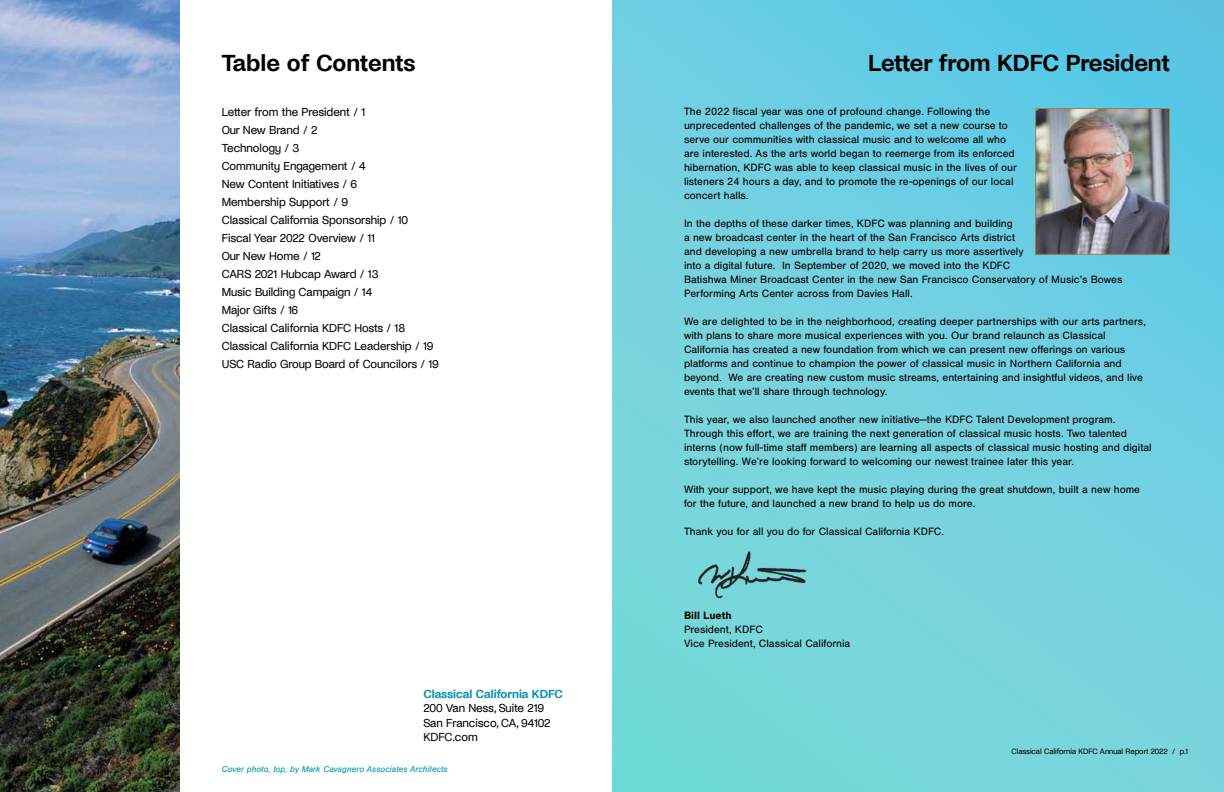
<style>
.page{position:relative;width:1224px;height:792px;background:#fff}
.page>*{position:absolute;margin:0;border:0;box-sizing:border-box;transform-origin:0 0}
.t1{font:600 24px "Noi Grotesk";letter-spacing:-.01em;color:#000}
.t2{font:12px/18px "Noi Grotesk";color:#000}
.t3{font:600 12px "Noi Grotesk";color:#0091b3}
.t4{font:11px/14px "Nimbus San";color:#000}
.t5{font:700 11px "Nimbus San";color:#000}
.t6{font:italic 9px "Nimbus San";color:#0099a8}
.t7{font:8px "Noi Grotesk";color:#000}
</style>
<div class="page">
<svg style="left:612px;top:0;width:612px;height:792px;background:#71d1df"></svg>
<img style="left:0;top:0;width:180px;height:792px">
<img style="left:695px;top:547px;width:113px;height:54px">
<img style="left:1037px;top:110px;width:131px;height:143px">
<div style="left:1035px;top:108px;width:135px;height:147px;border:1px solid #a08059"></div>
<h1 class="t1" style="left:222px;top:49px;width:195px">Table of Contents</h1>
<h1 class="t1" style="left:868px;top:49px;width:303px">Letter from KDFC President</h1>
<p class="t2" style="left:222px;top:104px;width:219px">Letter from the President / 1<br>Our New Brand / 2<br>Technology / 3<br>Community Engagement / 4<br>New Content Initiatives / 6<br>Membership Support / 9<br>Classical California Sponsorship / 10<br>Fiscal Year 2022 Overview / 11<br>Our New Home / 12<br>CARS 2021 Hubcap Award / 13<br>Music Building Campaign / 14<br>Major Gifts / 16<br>Classical California KDFC Hosts / 18<br>Classical California KDFC Leadership / 19<br>USC Radio Group Board of Councilors / 19</p>
<p class="t4" style="left:684px;top:105px;width:335px">The 2022 fiscal year was one of profound change. Following the unprecedented challenges of the pandemic, we set a new course to serve our communities with classical music and to welcome all who are interested. As the arts world began to reemerge from its enforced hibernation, KDFC was able to keep classical music in the lives of our listeners 24 hours a day, and to promote the re-openings of our local concert halls.</p>
<p class="t4" style="left:684px;top:217px;width:440px">In the depths of these darker times, KDFC was planning and building<br>a new broadcast center in the heart of the San Francisco Arts district<br>and developing a new umbrella brand to help carry us more assertively<br>into a digital future. In September of 2020, we moved into the KDFC<br>Batishwa Miner Broadcast Center in the new San Francisco Conservatory of Music’s Bowes Performing Arts Center across from Davies Hall.</p>
<p class="t4" style="left:684px;top:315px;width:463px">We are delighted to be in the neighborhood, creating deeper partnerships with our arts partners, with plans to share more musical experiences with you. Our brand relaunch as Classical California has created a new foundation from which we can present new offerings on various platforms and continue to champion the power of classical music in Northern California and beyond. We are creating new custom music streams, entertaining and insightful videos, and live events that we’ll share through technology.</p>
<p class="t4" style="left:684px;top:413px;width:469px">This year, we also launched another new initiative—the KDFC Talent Development program.<br>Through this effort, we are training the next generation of classical music hosts. Two talented interns (now full-time staff members) are learning all aspects of classical music hosting and digital storytelling. We’re looking forward to welcoming our newest trainee later this year.</p>
<p class="t4" style="left:684px;top:483px;width:458px">With your support, we have kept the music playing during the great shutdown, built a new home for the future, and launched a new brand to help us do more.</p>
<p class="t4" style="left:684px;top:525px;width:262px">Thank you for all you do for Classical California KDFC.</p>
<p class="t3" style="left:423px;top:687px;width:141px">Classical California KDFC</p>
<p class="t2" style="left:423px;top:701px;width:129px;line-height:14.4px">200 Van Ness, Suite 219<br>San Francisco, CA, 94102<br>KDFC.com</p>
<p class="t6" style="left:222px;top:764px;width:227px">Cover photo, top, by Mark Cavagnero Associates Architects</p>
<p class="t5" style="left:684px;top:610px;width:49px">Bill Lueth</p>
<p class="t4" style="left:684px;top:623px;width:168px">President, KDFC<br>Vice President, Classical California</p>
<p class="t7" style="left:1011px;top:747px;width:178px">Classical California KDFC Annual Report 2022 / p.1</p>
</div>
